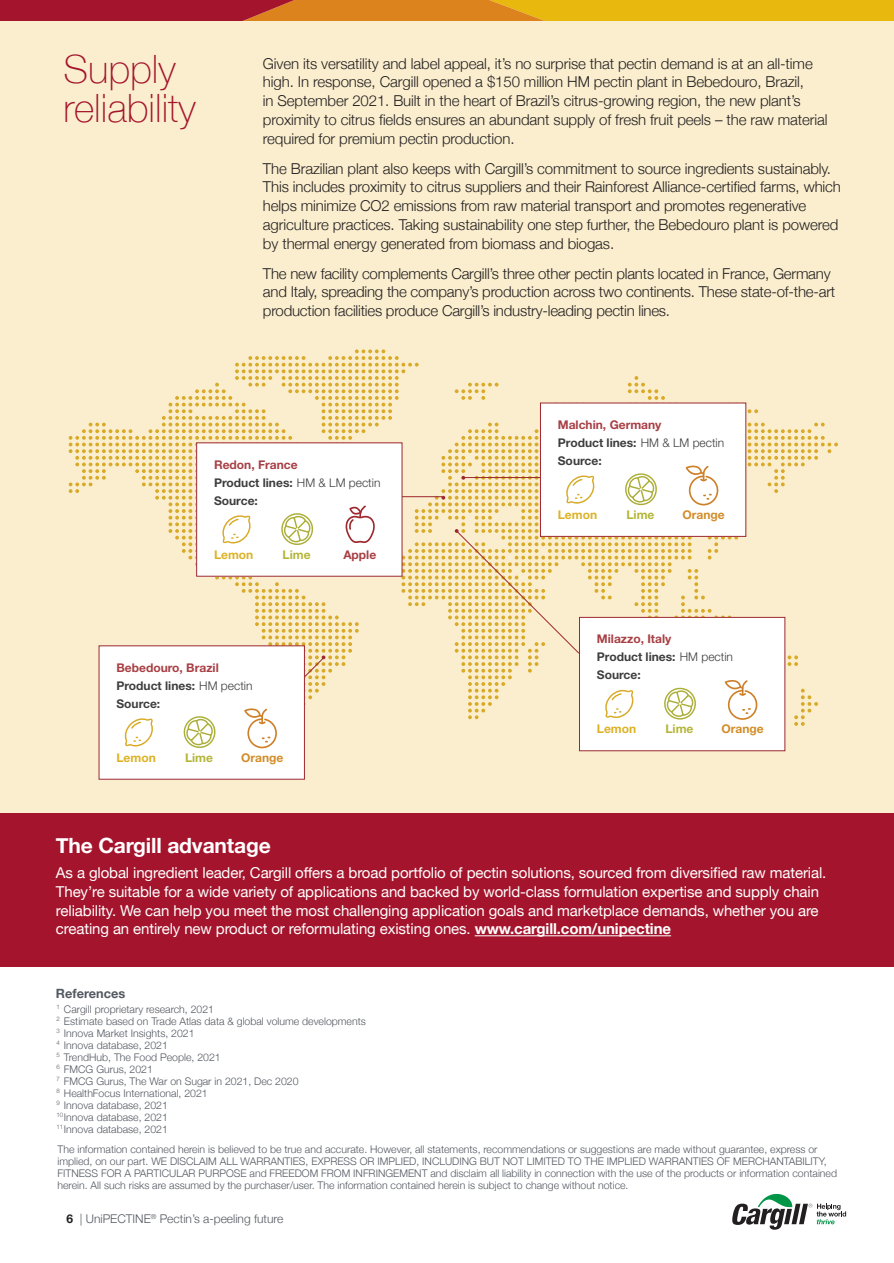
<style>
.page{position:relative;width:894px;height:1263px;background:#fff}
.page>*{position:absolute;margin:0;border:0;box-sizing:border-box;transform-origin:0 0}
.head{font:100 39px/39px "Helvetica Neue";color:#a4142c}
.t1{font:700 21px "Helvetica Neue";letter-spacing:-.01em;color:#fff}
.body{font:300 15px/18.8px "Helvetica Neue";letter-spacing:-.01em;color:#231f20}
.t2{font:15px/18.8px "Helvetica Neue";letter-spacing:-.01em;color:#fff}
.body-2{font:700 12.75px "Helvetica Neue";color:#535860}
.t3{font:700 12px/18px "Helvetica Neue";color:#3e3e3f}
.t4{font:300 12px "Helvetica Neue";color:#535860}
.t5{font:700 12px "Helvetica Neue";color:#ddb225}
.t6{font:700 12px "Helvetica Neue";color:#d38d28}
.t7{font:700 12px "Helvetica Neue";color:#b4b538}
.t8{font:700 12px "Helvetica Neue";color:#a83f44}
.FOOTNOTES{font:300 10.5px/12px "Helvetica Neue";color:#535860}
.s1{color:#a83f44}
.s2{font-weight:300}
.s3{font-weight:700}
.s4{font-weight:700;color:#231f20}
</style>
<div class="page">
<svg style="left:732px;top:1193px;width:113px;height:36px"></svg>
<svg style="left:0;top:0;width:893px;height:21px;background:#d0781b"></svg>
<div style="left:0;top:21px;width:893px;height:792px;background:#faeece"></div>
<div style="left:0;top:813px;width:893px;height:153px;background:#a4142c"></div>
<hr style="left:474px;top:935px;width:196px;height:1px;background:#fff">
<div style="left:99px;top:646px;width:205px;height:133px;background:#fff"></div>
<svg style="left:69px;top:349px;width:768px;height:410px"></svg>
<p class="head" style="left:64px;top:48px;width:133px">Supply reliability</p>
<p class="body" style="left:263px;top:53px;width:566px">Given its versatility and label appeal, it’s no surprise that pectin demand is at an all-time high. In response, Cargill opened a $150 million HM pectin plant in Bebedouro, Brazil,<br>in September 2021. Built in the heart of Brazil’s citrus-growing region, the new plant’s proximity to citrus fields ensures an abundant supply of fresh fruit peels – the raw material required for premium pectin production.</p>
<p class="body" style="left:263px;top:158px;width:579px">The Brazilian plant also keeps with Cargill’s commitment to source ingredients sustainably.<br>This includes proximity to citrus suppliers and their Rainforest Alliance-certified farms, which helps minimize CO2 emissions from raw material transport and promotes regenerative agriculture practices. Taking sustainability one step further, the Bebedouro plant is powered by thermal energy generated from biomass and biogas.</p>
<p class="body" style="left:263px;top:263px;width:573px">The new facility complements Cargill’s three other pectin plants located in France, Germany and Italy, spreading the company’s production across two continents. These state-of-the-art production facilities produce Cargill’s industry-leading pectin lines.</p>
<p class="t3" style="left:214px;top:456px;width:168px"><span class="s1">Redon, France<br></span>Product lines: <span class="s2">HM &amp; LM pectin<br></span>Source:</p>
<p class="t5" style="left:214px;top:545px;width:41px">Lemon</p>
<p class="t7" style="left:282px;top:545px;width:29px">Lime</p>
<p class="t8" style="left:343px;top:545px;width:34px">Apple</p>
<p class="t3" style="left:116px;top:659px;width:137px"><span class="s1">Bebedouro, Brazil<br></span>Product lines: <span class="s2">HM pectin<br></span>Source:</p>
<p class="t5" style="left:116px;top:748px;width:41px">Lemon</p>
<p class="t7" style="left:185px;top:748px;width:29px">Lime</p>
<p class="t6" style="left:241px;top:748px;width:44px">Orange</p>
<p class="t3" style="left:557px;top:416px;width:168px"><span class="s1">Malchin, Germany<br></span>Product lines: <span class="s2">HM &amp; LM pectin<br></span>Source:</p>
<p class="t5" style="left:557px;top:505px;width:41px">Lemon</p>
<p class="t7" style="left:626px;top:505px;width:29px">Lime</p>
<p class="t6" style="left:682px;top:505px;width:44px">Orange</p>
<p class="t3" style="left:596px;top:630px;width:137px"><span class="s1">Milazzo, Italy<br></span>Product lines: <span class="s2">HM pectin<br></span>Source:</p>
<p class="t5" style="left:596px;top:719px;width:41px">Lemon</p>
<p class="t7" style="left:665px;top:719px;width:29px">Lime</p>
<p class="t6" style="left:721px;top:719px;width:44px">Orange</p>
<p class="t1" style="left:56px;top:829px;width:216px">The Cargill advantage</p>
<p class="t2" style="left:56px;top:864px;width:771px">As a global ingredient leader, Cargill offers a broad portfolio of pectin solutions, sourced from diversified raw material.<br>They’re suitable for a wide variety of applications and backed by world-class formulation expertise and supply chain reliability. We can help you meet the most challenging application goals and marketplace demands, whether you are creating an entirely new product or reformulating existing ones. <span class="s3">www.cargill.com/unipectine</span></p>
<p class="body-2" style="left:56px;top:983px;width:71px">References</p>
<p class="FOOTNOTES" style="left:56px;top:1002px;width:159px"><sup>1</sup> Cargill proprietary research, 2021</p>
<p class="FOOTNOTES" style="left:56px;top:1014px;width:311px"><sup>2</sup> Estimate based on Trade Atlas data &amp; global volume developments</p>
<p class="FOOTNOTES" style="left:56px;top:1026px;width:140px"><sup>3</sup> Innova Market Insights, 2021</p>
<p class="FOOTNOTES" style="left:56px;top:1038px;width:113px"><sup>4</sup> Innova database, 2021</p>
<p class="FOOTNOTES" style="left:56px;top:1050px;width:166px"><sup>5</sup> TrendHub, The Food People, 2021</p>
<p class="FOOTNOTES" style="left:56px;top:1062px;width:98px"><sup>6</sup> FMCG Gurus, 2021</p>
<p class="FOOTNOTES" style="left:56px;top:1074px;width:244px"><sup>7</sup> FMCG Gurus, The War on Sugar in 2021, Dec 2020</p>
<p class="FOOTNOTES" style="left:56px;top:1086px;width:153px"><sup>8</sup> HealthFocus International, 2021</p>
<p class="FOOTNOTES" style="left:56px;top:1098px;width:113px"><sup>9</sup> Innova database, 2021</p>
<p class="FOOTNOTES" style="left:56px;top:1110px;width:113px"><sup>10</sup>Innova database, 2021</p>
<p class="FOOTNOTES" style="left:56px;top:1122px;width:113px"><sup>11</sup>Innova database, 2021</p>
<p class="FOOTNOTES" style="left:57px;top:1142px;width:780px">The information contained herein is believed to be true and accurate. However, all statements, recommendations or suggestions are made without guarantee, express or implied, on our part. WE DISCLAIM ALL WARRANTIES, EXPRESS OR IMPLIED, INCLUDING BUT NOT LIMITED TO THE IMPLIED WARRANTIES OF MERCHANTABILITY, FITNESS FOR A PARTICULAR PURPOSE and FREEDOM FROM INFRINGEMENT and disclaim all liability in connection with the use of the products or information contained herein. All such risks are assumed by the purchaser/user. The information contained herein is subject to change without notice.</p>
<p class="t4" style="left:66px;top:1209px;width:218px"><span class="s4">6</span> | UniPECTINE<sup>®</sup> Pectin’s a-peeling future</p>
</div>
